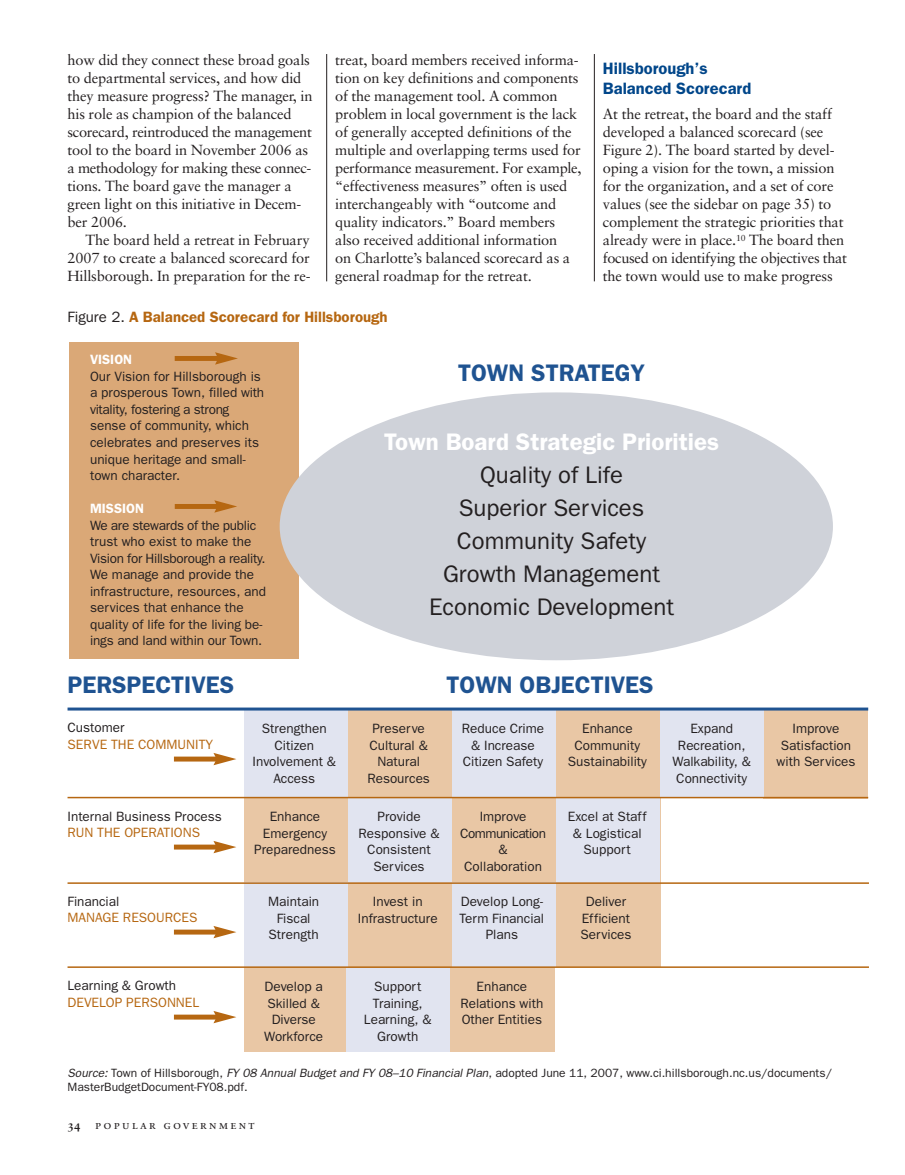
<style>
.page{position:relative;width:905px;height:1175px;background:#fff}
.page>*{position:absolute;margin:0;border:0;box-sizing:border-box;transform-origin:0 0}
.t1{font:24px/33px "Franklin Gothic";color:#231f20;text-align:center}
.t2{font:600 24px "Franklin Gothic";color:#1f5391}
.t3{font:600 24px "Franklin Gothic";color:#fff}
.t4{font:600 16.5px/20.2px "Franklin Gothic";color:#01468a}
.t5{font:600 15px "Franklin Gothic";color:#b66711}
.t6{font:14.7px/18px "Sabon";letter-spacing:-.01em;color:#231f20}
.t7{font:13.5px/16.5px "Franklin Gothic";color:#231f20;text-align:center}
.t8{font:13.5px "Franklin Gothic";color:#b66711}
.t9{font:600 13.5px "Franklin Gothic";color:#fff}
.t10{font:12.15px "Sabon Roman SC";letter-spacing:.185em;color:#231f20}
.t11{font:12px/13.5px "Franklin Gothic";color:#231f20}
.s1{font-weight:400;color:#231f20}
.s2{font-style:italic}
.s3{font-family:"Sabon Bold Os F"}
</style>
<div class="page">
<div style="left:69px;top:342px;width:229px;height:316px;background:#daa877"></div>
<div style="left:280px;top:392px;width:552px;height:268px;background:#cfd2d9;border-radius:50%"></div>
<div style="left:763px;top:708px;width:105px;height:90px;background:#e9c7a5"></div>
<div style="left:244px;top:710px;width:416px;height:342px;background:#e9c7a5"></div>
<div style="left:452px;top:710px;width:104px;height:87px;background:#e1e4f0"></div>
<div style="left:244px;top:710px;width:104px;height:86px;background:#e1e4f0"></div>
<hr style="left:594px;top:54px;width:1px;height:227px;background:#231f20">
<hr style="left:326px;top:54px;width:1px;height:227px;background:#231f20">
<div style="left:660px;top:710px;width:104px;height:86px;background:#e1e4f0"></div>
<div style="left:556px;top:798px;width:104px;height:84px;background:#e1e4f0"></div>
<div style="left:348px;top:798px;width:104px;height:84px;background:#e1e4f0"></div>
<div style="left:555px;top:968px;width:116px;height:86px;background:#fff"></div>
<div style="left:452px;top:882px;width:103px;height:84px;background:#e1e4f0"></div>
<div style="left:244px;top:882px;width:103px;height:84px;background:#e1e4f0"></div>
<div style="left:346px;top:968px;width:104px;height:84px;background:#e1e4f0"></div>
<hr style="left:68px;top:796px;width:800px;height:2px;background:#b66711">
<hr style="left:68px;top:882px;width:800px;height:2px;background:#b66711">
<hr style="left:68px;top:966px;width:800px;height:2px;background:#b66711">
<hr style="left:68px;top:707px;width:800px;height:3px;background:#1f5391">
<div style="left:174px;top:756px;width:44px;height:5px;background:#b66711"></div>
<svg style="left:213px;top:753px;width:23px;height:12px"></svg>
<div style="left:174px;top:844px;width:44px;height:5px;background:#b66711"></div>
<svg style="left:213px;top:841px;width:23px;height:12px"></svg>
<div style="left:174px;top:929px;width:44px;height:5px;background:#b66711"></div>
<svg style="left:213px;top:926px;width:23px;height:12px"></svg>
<div style="left:174px;top:1014px;width:44px;height:5px;background:#b66711"></div>
<svg style="left:213px;top:1011px;width:23px;height:12px"></svg>
<div style="left:175px;top:356px;width:44px;height:5px;background:#b66711"></div>
<svg style="left:215px;top:352px;width:23px;height:12px"></svg>
<div style="left:175px;top:504px;width:44px;height:5px;background:#b66711"></div>
<svg style="left:214px;top:500px;width:23px;height:12px"></svg>
<p class="t6" style="left:68px;top:52px;width:246px">how did they connect these broad goals to departmental services, and how did they measure progress? The manager, in his role as champion of the balanced scorecard, reintroduced the management tool to the board in November 2006 as a methodology for making these connec&shy;tions. The board gave the manager a green light on this initiative in Decem&shy;ber 2006.</p>
<p class="t6" style="left:68px;top:232px;width:245px;text-align:justify;text-indent:18px">The board held a retreat in February 2007 to create a balanced scorecard for Hillsborough. In preparation for the re-</p>
<p class="t6" style="left:335px;top:52px;width:248px">treat, board members received informa&shy;tion on key definitions and components of the management tool. A common problem in local government is the lack of generally accepted definitions of the multiple and overlapping terms used for performance measurement. For example, “effectiveness measures” often is used interchangeably with “outcome and quality indicators.” Board members also received additional information<br>on Charlotte’s balanced scorecard as a general roadmap for the retreat.</p>
<p class="t4" style="left:603px;top:58px;width:150px">Hillsborough’s<br>Balanced Scorecard</p>
<p class="t6" style="left:603px;top:106px;width:246px">At the retreat, the board and the staff developed a balanced scorecard (see Figure 2). The board started by devel&shy;oping a vision for the town, a mission for the organization, and a set of core values (see the sidebar on page 35) to complement the strategic priorities that already were in place.<sup>10</sup> The board then focused on identifying the objectives that the town would use to make progress</p>
<p class="t5" style="left:68px;top:308px;width:322px"><span class="s1">Figure 2.</span> A Balanced Scorecard for Hillsborough</p>
<p class="t9" style="left:90px;top:352px;width:44px">VISION</p>
<p class="t7" style="left:90px;top:368px;width:175px;text-align:left">Our Vision for Hillsborough is a prosperous Town, filled with vitality, fostering a strong sense of community, which celebrates and preserves its unique heritage and small&shy;town character.</p>
<p class="t9" style="left:90px;top:500px;width:55px">MISSION</p>
<p class="t7" style="left:90px;top:516px;width:177px;text-align:left">We are stewards of the public trust who exist to make the<br>Vision for Hillsborough a reality.<br>We manage and provide the infrastructure, resources, and services that enhance the quality of life for the living be&shy;ings and land within our Town.</p>
<h1 class="t2" style="left:68px;top:671px;width:168px">PERSPECTIVES</h1>
<h1 class="t2" style="left:446px;top:671px;width:208px">TOWN OBJECTIVES</h1>
<p class="t7" style="left:252px;top:720px;width:85px">Strengthen<br>Citizen<br>Involvement &amp;<br>Access</p>
<p class="t7" style="left:367px;top:720px;width:64px">Preserve<br>Cultural &amp;<br>Natural<br>Resources</p>
<p class="t7" style="left:462px;top:720px;width:84px">Reduce Crime &amp; Increase<br>Citizen Safety</p>
<p class="t7" style="left:567px;top:720px;width:81px">Enhance<br>Community<br>Sustainability</p>
<p class="t7" style="left:672px;top:720px;width:80px">Expand<br>Recreation,<br>Walkability, &amp;<br>Connectivity</p>
<p class="t7" style="left:776px;top:720px;width:80px">Improve<br>Satisfaction with Services</p>
<p class="t7" style="left:254px;top:808px;width:83px">Enhance<br>Emergency<br>Preparedness</p>
<p class="t7" style="left:358px;top:808px;width:83px">Provide<br>Responsive &amp;<br>Consistent<br>Services</p>
<p class="t7" style="left:460px;top:808px;width:87px">Improve<br>Communication &amp;<br>Collaboration</p>
<p class="t7" style="left:567px;top:808px;width:80px">Excel at Staff &amp; Logistical<br>Support</p>
<p class="t7" style="left:268px;top:893px;width:53px">Maintain<br>Fiscal<br>Strength</p>
<p class="t7" style="left:358px;top:893px;width:81px">Invest in<br>Infrastructure</p>
<p class="t7" style="left:459px;top:893px;width:86px">Develop Long-<br>Term Financial<br>Plans</p>
<p class="t7" style="left:580px;top:893px;width:53px">Deliver<br>Efficient<br>Services</p>
<h1 class="t2" style="left:458px;top:359px;width:188px">TOWN STRATEGY</h1>
<h1 class="t3" style="left:384px;top:428px;width:336px">Town Board Strategic Priorities</h1>
<h1 class="t1" style="left:429px;top:458px;width:246px">Quality of Life<br>Superior Services<br>Community Safety<br>Growth Management<br>Economic Development</h1>
<p class="t7" style="left:68px;top:719px;width:58px">Customer</p>
<p class="t8" style="left:68px;top:736px;width:147px">SERVE THE COMMUNITY</p>
<p class="t7" style="left:68px;top:808px;width:156px">Internal Business Process</p>
<p class="t8" style="left:68px;top:825px;width:134px">RUN THE OPERATIONS</p>
<p class="t7" style="left:68px;top:892px;width:53px">Financial</p>
<p class="t8" style="left:68px;top:909px;width:131px">MANAGE RESOURCES</p>
<p class="t7" style="left:68px;top:977px;width:110px">Learning &amp; Growth</p>
<p class="t8" style="left:68px;top:994px;width:133px">DEVELOP PERSONNEL</p>
<p class="t7" style="left:264px;top:978px;width:60px">Develop a<br>Skilled &amp;<br>Diverse<br>Workforce</p>
<p class="t7" style="left:364px;top:978px;width:69px">Support<br>Training,<br>Learning, &amp;<br>Growth</p>
<p class="t7" style="left:460px;top:978px;width:84px">Enhance<br>Relations with<br>Other Entities</p>
<p class="t11" style="left:68px;top:1066px;width:765px"><span class="s2">Source:</span> Town of Hillsborough, <span class="s2">FY 08 Annual Budget and FY 08–10 Financial Plan</span>, adopted June 11, 2007, www.ci.hillsborough.nc.us/documents/<br>MasterBudgetDocument-FY08.pdf.</p>
<p class="t10" style="left:68px;top:1119px;width:188px"><span class="s3">34</span> popular government</p>
</div>
